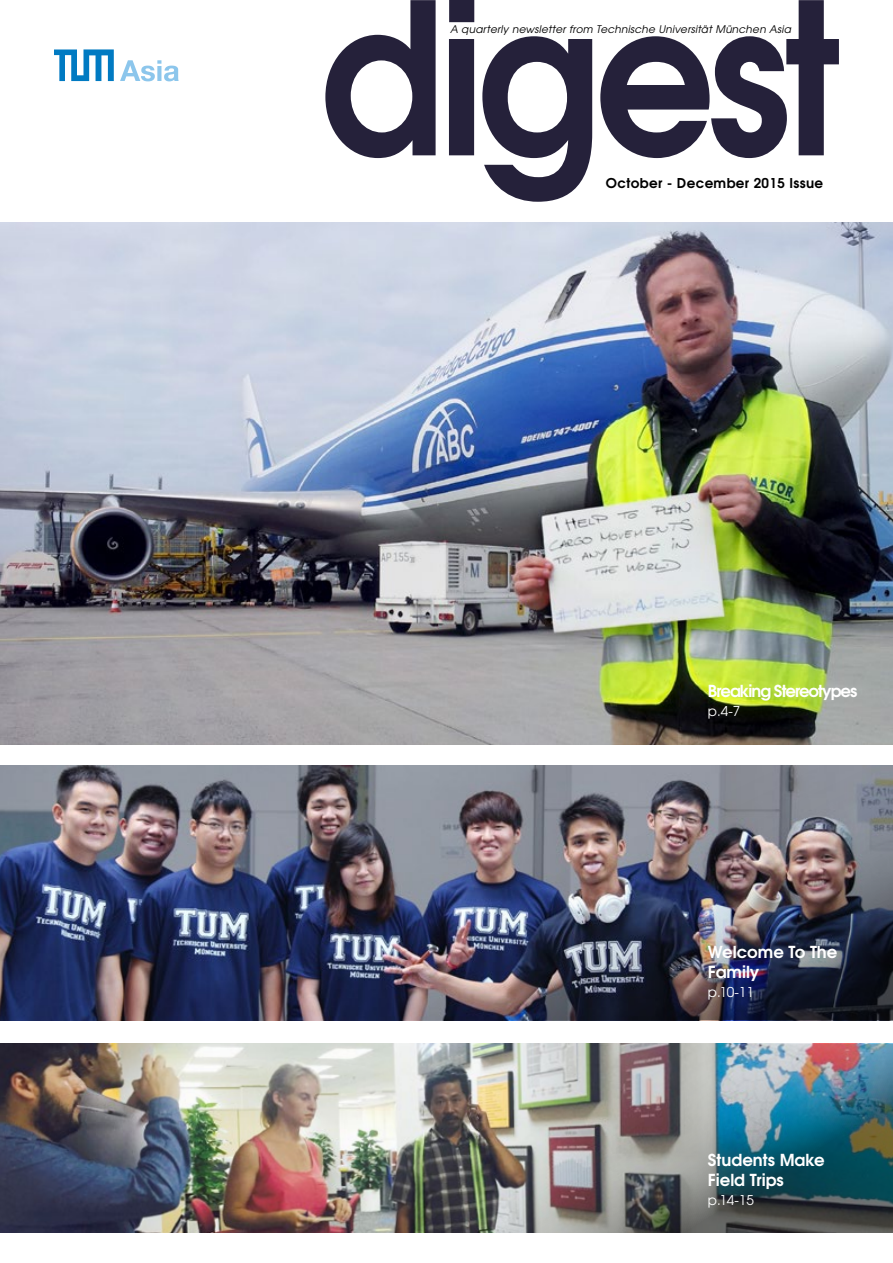
<style>
.page{position:relative;width:893px;height:1263px;background:#fff}
.page>*{position:absolute;margin:0;border:0;box-sizing:border-box;transform-origin:0 0}
.t1{font:700 210px "Te X Gyre Adventor";letter-spacing:-.035em;color:#25213a;scale:.9 1}
.t2{font:700 16.5px/19.5px "Te X Gyre Adventor";color:#fff}
.t3{font:700 16.5px "Te X Gyre Adventor";letter-spacing:-.06em;color:#fff}
.t4{font:700 13.5px "Te X Gyre Adventor";letter-spacing:.025em;color:#000}
.t5{font:13.5px "Te X Gyre Adventor";color:#fff}
.t6{font:italic 10.5px "Te X Gyre Adventor";letter-spacing:.025em;color:#000}
</style>
<div class="page">
<svg style="left:120px;top:60px;width:59px;height:21px"></svg>
<svg style="left:54px;top:49px;width:60px;height:32px"></svg>
<img style="left:0;top:223px;width:893px;height:521px">
<img style="left:0;top:766px;width:893px;height:254px">
<img style="left:0;top:1044px;width:893px;height:189px">
<h1 class="t1" style="left:320px;top:-104px;width:581px">digest</h1>
<p class="t6" style="left:450px;top:21px;width:343px">A quarterly newsletter from Technische Universität München Asia</p>
<p class="t4" style="left:606px;top:171px;width:219px">October - December 2015 Issue</p>
<h2 class="t3" style="left:708px;top:676px;width:151px">Breaking Stereotypes</h2>
<p class="t5" style="left:708px;top:700px;width:34px">p.4-7</p>
<h2 class="t2" style="left:708px;top:940px;width:131px">Welcome To The<br>Family</h2>
<p class="t5" style="left:708px;top:981px;width:47px">p.10-11</p>
<h2 class="t2" style="left:708px;top:1149px;width:118px">Students Make<br>Field Trips</h2>
<p class="t5" style="left:708px;top:1190px;width:47px">p.14-15</p>
</div>
